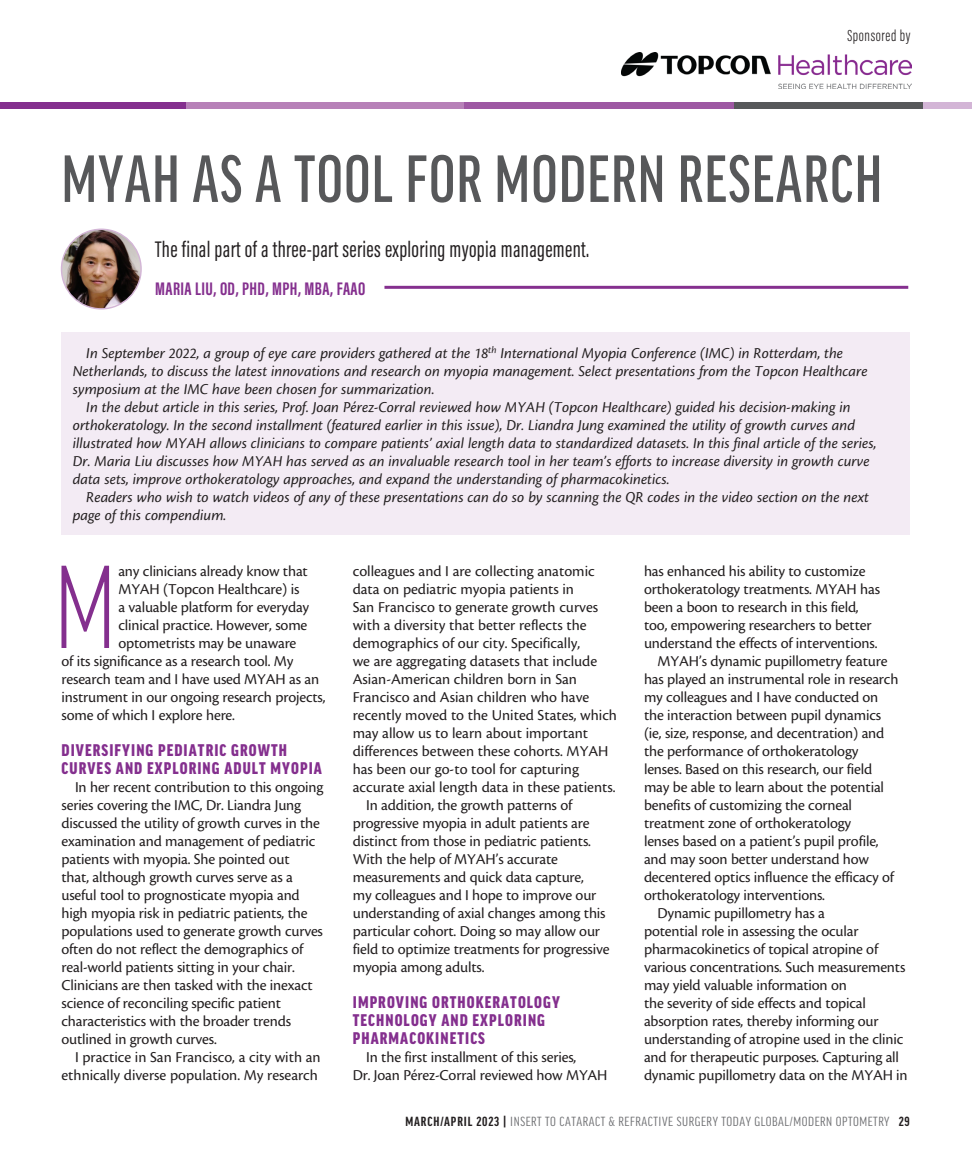
<style>
.page{position:relative;width:972px;height:1161px;background:#fff}
.page>*{position:absolute;margin:0;border:0;box-sizing:border-box;transform-origin:0 0}
.body_first{font:300 extra-condensed 126.15px "Good Headline Pro";color:#842f8e}
.headline{font:500 extra-condensed 71.25px "Good Headline Pro";letter-spacing:.02em;color:#57585a}
.deck{font:23.25px "Acumin Pro Extra Cond";letter-spacing:.015em;color:#231f20}
.author{font:700 18.75px "Acumin Pro Extra Cond";letter-spacing:.02em;color:#842f8e}
.subhead{font:900 condensed 18px/18px "Good Headline Pro";letter-spacing:.06em;color:#842f8e}
.t1{font:300 16.5px "Acumin Pro Extra Cond";letter-spacing:.035em;color:#231f20}
.body{font:15.75px/18px "Cronos Pro";letter-spacing:-.01em;color:#231f20}
.body-2{font:italic 15.75px/18px "Cronos Pro";color:#231f20}
.body_first-2{font:15.75px "Cronos Pro";letter-spacing:-.01em;color:#231f20}
.t2{font:extra-condensed 14.1px "Good Headline Pro";letter-spacing:.035em;color:#6c6d70;scale:1.11 1}
.s1{font-weight:700;color:#231f20}
</style>
<div class="page">
<div style="left:0;top:102px;width:972px;height:7px;background:#b781b8"></div>
<div style="left:923px;top:102px;width:49px;height:7px;background:#d3b5d6"></div>
<div style="left:734px;top:102px;width:189px;height:7px;background:#57585a"></div>
<div style="left:465px;top:102px;width:269px;height:7px;background:#9e58a3"></div>
<div style="left:0;top:102px;width:186px;height:7px;background:#842f8e"></div>
<img style="left:622px;top:52px;width:290px;height:37px">
<div style="left:61px;top:332px;width:849px;height:202px;background:#f3ebf4"></div>
<hr style="left:384px;top:286px;width:524px;height:3px;background:#85308f">
<img style="left:62px;top:229px;width:79px;height:80px;border-radius:40px">
<div style="left:61px;top:229px;width:81px;height:81px;border:1px solid #d3b5d6;border-radius:50%"></div>
<p class="t1" style="left:848px;top:26px;width:64px">Sponsored by</p>
<p class="headline" style="left:62px;top:144px;width:822px">MYAH AS A TOOL FOR MODERN RESEARCH</p>
<p class="deck" style="left:155px;top:236px;width:435px">The final part of a three-part series exploring myopia management.</p>
<p class="author" style="left:155px;top:277px;width:212px">MARIA LIU, OD, PHD, MPH, MBA, FAAO</p>
<p class="body-2" style="left:73px;top:345px;width:796px;text-indent:14px">In September 2022, a group of eye care providers gathered at the 18<sup>th</sup> International Myopia Conference (IMC) in Rotterdam, the<br>Netherlands, to discuss the latest innovations and research on myopia management. Select presentations from the Topcon Healthcare symposium at the IMC have been chosen for summarization.</p>
<p class="body-2" style="left:73px;top:399px;width:805px;text-indent:14px">In the debut article in this series, Prof. Joan Pérez-Corral reviewed how MYAH (Topcon Healthcare) guided his decision-making in orthokeratology. In the second installment (featured earlier in this issue), Dr. Liandra Jung examined the utility of growth curves and illustrated how MYAH allows clinicians to compare patients’ axial length data to standardized datasets. In this final article of the series, Dr. Maria Liu discusses how MYAH has served as an invaluable research tool in her team’s efforts to increase diversity in growth curve data sets, improve orthokeratology approaches, and expand the understanding of pharmacokinetics.</p>
<p class="body-2" style="left:73px;top:489px;width:798px;text-indent:14px">Readers who wish to watch videos of any of these presentations can do so by scanning the QR codes in the video section on the next page of this compendium.</p>
<p class="body_first" style="left:54px;top:545px;width:64px">M</p>
<p class="body_first-2" style="left:118px;top:562px;width:191px">any clinicians already know that</p>
<p class="body_first-2" style="left:118px;top:580px;width:183px">MYAH (Topcon Healthcare) is</p>
<p class="body_first-2" style="left:118px;top:598px;width:192px">a valuable platform for everyday</p>
<p class="body_first-2" style="left:118px;top:616px;width:191px">clinical practice. However, some</p>
<p class="body_first-2" style="left:118px;top:634px;width:180px">optometrists may be unaware</p>
<p class="body_first-2" style="left:62px;top:652px;width:234px">of its significance as a research tool. My</p>
<p class="body_first-2" style="left:62px;top:670px;width:259px">research team and I have used MYAH as an</p>
<p class="body_first-2" style="left:62px;top:688px;width:266px">instrument in our ongoing research projects,</p>
<p class="body_first-2" style="left:62px;top:706px;width:175px">some of which I explore here.</p>
<p class="subhead" style="left:62px;top:742px;width:262px">DIVERSIFYING PEDIATRIC GROWTH<br>CURVES AND EXPLORING ADULT MYOPIA</p>
<p class="body" style="left:62px;top:778px;width:264px;text-indent:14px">In her recent contribution to this ongoing series covering the IMC, Dr. Liandra Jung discussed the utility of growth curves in the examination and management of pediatric patients with myopia. She pointed out<br>that, although growth curves serve as a useful tool to prognosticate myopia and high myopia risk in pediatric patients, the populations used to generate growth curves often do not reflect the demographics of real-world patients sitting in your chair.<br>Clinicians are then tasked with the inexact science of reconciling specific patient characteristics with the broader trends outlined in growth curves.</p>
<p class="body" style="left:62px;top:1048px;width:261px;text-align:right">I practice in San Francisco, a city with an ethnically diverse population. My research</p>
<p class="body" style="left:353px;top:562px;width:266px">colleagues and I are collecting anatomic data on pediatric myopia patients in<br>San Francisco to generate growth curves with a diversity that better reflects the demographics of our city. Specifically,<br>we are aggregating datasets that include Asian-American children born in San Francisco and Asian children who have recently moved to the United States, which may allow us to learn about important differences between these cohorts. MYAH has been our go-to tool for capturing accurate axial length data in these patients.</p>
<p class="body" style="left:353px;top:796px;width:258px;text-indent:14px">In addition, the growth patterns of progressive myopia in adult patients are distinct from those in pediatric patients.<br>With the help of MYAH’s accurate measurements and quick data capture,<br>my colleagues and I hope to improve our understanding of axial changes among this particular cohort. Doing so may allow our field to optimize treatments for progressive myopia among adults.</p>
<p class="subhead" style="left:353px;top:994px;width:209px">IMPROVING ORTHOKERATOLOGY<br>TECHNOLOGY AND EXPLORING<br>PHARMACOKINETICS</p>
<p class="body" style="left:353px;top:1048px;width:256px;text-indent:14px">In the first installment of this series,<br>Dr. Joan Pérez-Corral reviewed how MYAH</p>
<p class="body" style="left:644px;top:562px;width:238px">has enhanced his ability to customize orthokeratology treatments. MYAH has been a boon to research in this field, too, empowering researchers to better understand the effects of interventions.</p>
<p class="body" style="left:644px;top:652px;width:256px;text-indent:14px">MYAH’s dynamic pupillometry feature has played an instrumental role in research my colleagues and I have conducted on the interaction between pupil dynamics (ie, size, response, and decentration) and the performance of orthokeratology lenses. Based on this research, our field may be able to learn about the potential benefits of customizing the corneal treatment zone of orthokeratology<br>lenses based on a patient’s pupil profile, and may soon better understand how decentered optics influence the efficacy of orthokeratology interventions.</p>
<p class="body" style="left:644px;top:904px;width:265px;text-indent:14px">Dynamic pupillometry has a<br>potential role in assessing the ocular pharmacokinetics of topical atropine of various concentrations. Such measurements may yield valuable information on<br>the severity of side effects and topical absorption rates, thereby informing our understanding of atropine used in the clinic and for therapeutic purposes. Capturing all dynamic pupillometry data on the MYAH in</p>
<p class="t2" style="left:405px;top:1115px;width:456px"><span class="s1">MARCH/APRIL 2023 |</span> INSERT TO CATARACT &amp; REFRACTIVE SURGERY TODAY GLOBAL/MODERN OPTOMETRY <span class="s1">29</span></p>
</div>
